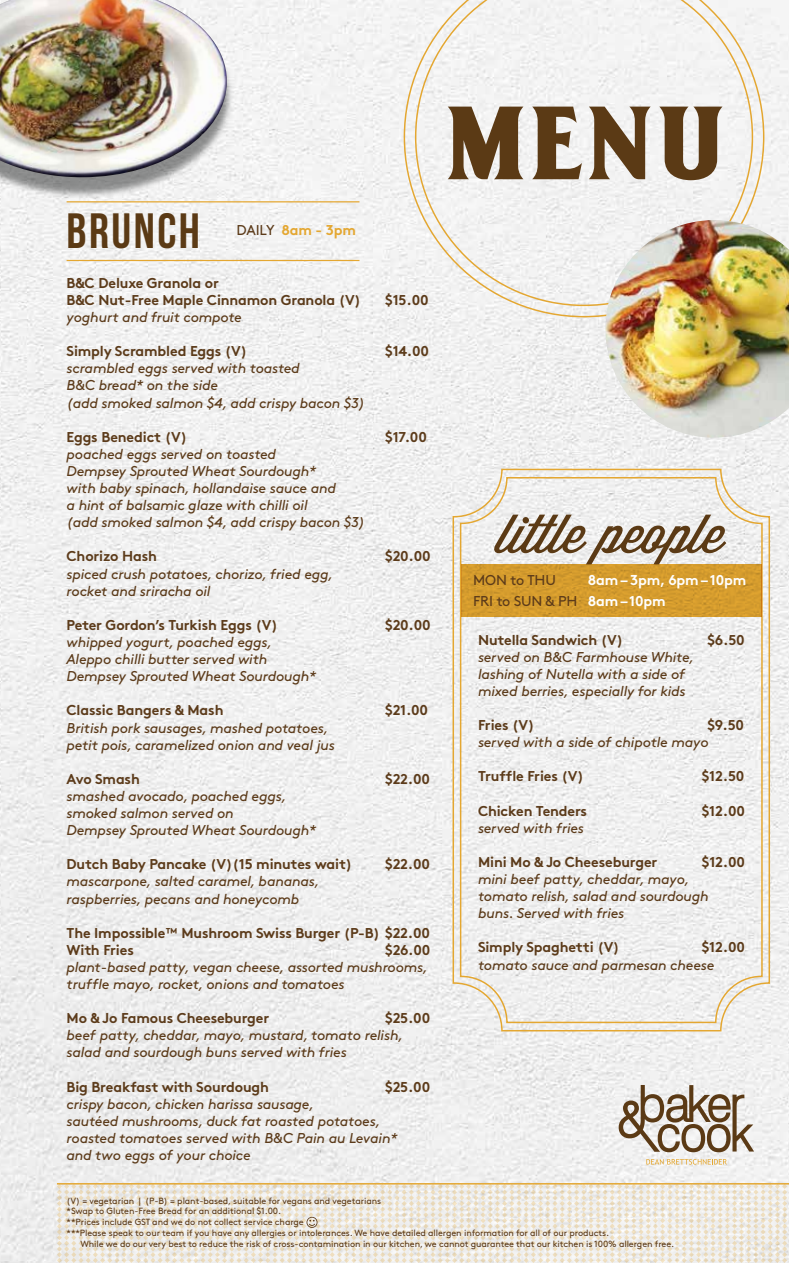
<style>
.page{position:relative;width:789px;height:1263px;background:#fff}
.page>*{position:absolute;margin:0;border:0;box-sizing:border-box;transform-origin:0 0}
.t1{font:111.75px "Carters Display";color:#5b3a15}
.t2{font:52.95px "Wisdom Script";letter-spacing:-.005em;color:#5b3a15}
.t3{font:700 49.5px "Bebas Neue";letter-spacing:.05em;color:#5b3a15}
.t4{font:italic 14.25px/17.1px "Brown";letter-spacing:-.01em;color:#5c3b1a}
.t5{font:700 14.25px/17.1px "Brown";letter-spacing:-.01em;color:#5c3b1a}
.t6{font:700 14.25px/21px "Brown";letter-spacing:-.01em;color:#fff}
.t7{font:700 14.25px "Brown";letter-spacing:-.01em;color:#e4a731}
.t8{font:14.25px "Brown";letter-spacing:-.01em;color:#5c3b1a}
.t9{font:9px "Brown";letter-spacing:-.01em;color:#5c3b1a}
.s1{font-weight:400;color:#5c3b1a}
</style>
<div class="page">
<img style="left:0;top:0;width:789px;height:1263px">
<hr style="left:67px;top:201px;width:292px;height:1px;background:#e4a731">
<hr style="left:67px;top:260px;width:292px;height:1px;background:#e4a731">
<svg style="left:618px;top:1085px;width:136px;height:67px"></svg>
<svg style="left:646px;top:1159px;width:81px;height:5px"></svg>
<svg style="left:404px;top:0;width:360px;height:317px"></svg>
<svg style="left:415px;top:0;width:338px;height:306px"></svg>
<svg style="left:452px;top:468px;width:319px;height:564px"></svg>
<svg style="left:459px;top:476px;width:304px;height:548px"></svg>
<svg style="left:461px;top:564px;width:301px;height:53px;background:#d49a2d"></svg>
<img style="left:605px;top:220px;width:184px;height:218px">
<img style="left:0;top:0;width:236px;height:202px">
<img style="left:0;top:0;width:227px;height:178px">
<svg style="left:57px;top:1184px;width:730px;height:79px"></svg>
<hr style="left:57px;top:1183px;width:732px;height:1px;background:#e4a731">
<h3 class="t3" style="left:67px;top:204px;width:135px">BRUNCH</h3>
<p class="t7" style="left:237px;top:218px;width:121px"><span class="s1">DAILY</span> 8am - 3pm</p>
<p class="t5" style="left:67px;top:273px;width:296px">B&amp;C Deluxe Granola or<br>B&amp;C Nut-Free Maple Cinnamon Granola (V)</p>
<p class="t5" style="left:385px;top:290px;width:45px">$15.00</p>
<p class="t4" style="left:67px;top:307px;width:177px">yoghurt and fruit compote</p>
<p class="t5" style="left:67px;top:341px;width:182px">Simply Scrambled Eggs (V)</p>
<p class="t5" style="left:385px;top:341px;width:45px">$14.00</p>
<p class="t4" style="left:67px;top:359px;width:300px">scrambled eggs served with toasted<br>B&amp;C bread* on the side<br>(add smoked salmon $4, add crispy bacon $3)</p>
<p class="t5" style="left:67px;top:427px;width:122px">Eggs Benedict (V)</p>
<p class="t5" style="left:385px;top:427px;width:43px">$17.00</p>
<p class="t4" style="left:67px;top:444px;width:300px">poached eggs served on toasted<br>Dempsey Sprouted Wheat Sourdough*<br>with baby spinach, hollandaise sauce and<br>a hint of balsamic glaze with chilli oil<br>(add smoked salmon $4, add crispy bacon $3)</p>
<p class="t5" style="left:67px;top:546px;width:92px">Chorizo Hash</p>
<p class="t5" style="left:385px;top:546px;width:47px">$20.00</p>
<p class="t4" style="left:67px;top:564px;width:268px">spiced crush potatoes, chorizo, fried egg, rocket and sriracha oil</p>
<p class="t5" style="left:67px;top:615px;width:213px">Peter Gordon’s Turkish Eggs (V)</p>
<p class="t5" style="left:385px;top:615px;width:47px">$20.00</p>
<p class="t4" style="left:67px;top:632px;width:251px">whipped yogurt, poached eggs,<br>Aleppo chilli butter served with<br>Dempsey Sprouted Wheat Sourdough*</p>
<p class="t5" style="left:67px;top:700px;width:158px">Classic Bangers &amp; Mash</p>
<p class="t5" style="left:385px;top:700px;width:44px">$21.00</p>
<p class="t4" style="left:67px;top:718px;width:270px">British pork sausages, mashed potatoes, petit pois, caramelized onion and veal jus</p>
<p class="t5" style="left:67px;top:769px;width:75px">Avo Smash</p>
<p class="t5" style="left:385px;top:769px;width:46px">$22.00</p>
<p class="t4" style="left:67px;top:786px;width:251px">smashed avocado, poached eggs, smoked salmon served on<br>Dempsey Sprouted Wheat Sourdough*</p>
<p class="t5" style="left:67px;top:854px;width:287px">Dutch Baby Pancake (V)(15 minutes wait)</p>
<p class="t5" style="left:385px;top:854px;width:46px">$22.00</p>
<p class="t4" style="left:67px;top:872px;width:254px">mascarpone, salted caramel, bananas, raspberries, pecans and honeycomb</p>
<p class="t5" style="left:67px;top:923px;width:365px">The Impossible™ Mushroom Swiss Burger (P-B) $22.00<br>With Fries</p>
<p class="t5" style="left:385px;top:940px;width:47px">$26.00</p>
<p class="t4" style="left:67px;top:957px;width:363px">plant-based patty, vegan cheese, assorted mushrooms, truffle mayo, rocket, onions and tomatoes</p>
<p class="t5" style="left:67px;top:1008px;width:204px">Mo &amp; Jo Famous Cheeseburger</p>
<p class="t5" style="left:385px;top:1008px;width:47px">$25.00</p>
<p class="t4" style="left:67px;top:1026px;width:338px">beef patty, cheddar, mayo, mustard, tomato relish, salad and sourdough buns served with fries</p>
<p class="t5" style="left:67px;top:1076px;width:204px">Big Breakfast with Sourdough</p>
<p class="t5" style="left:385px;top:1076px;width:47px">$25.00</p>
<p class="t4" style="left:67px;top:1094px;width:332px">crispy bacon, chicken harissa sausage,<br>sautéed mushrooms, duck fat roasted potatoes, roasted tomatoes served with B&amp;C Pain au Levain* and two eggs of your choice</p>
<h1 class="t1" style="left:444px;top:83px;width:283px">MENU</h1>
<h2 class="t2" style="left:497px;top:493px;width:228px">little people</h2>
<p class="t8" style="left:473px;top:570px;width:84px">MON to THU</p>
<p class="t6" style="left:473px;top:568px;width:275px;text-indent:115px">8am – 3pm, 6pm – 10pm<br><span class="s1">FRI to SUN &amp; PH</span> 8am – 10pm</p>
<p class="t5" style="left:478px;top:630px;width:147px">Nutella Sandwich (V)</p>
<p class="t5" style="left:707px;top:630px;width:39px">$6.50</p>
<p class="t4" style="left:478px;top:647px;width:218px">served on B&amp;C Farmhouse White, lashing of Nutella with a side of mixed berries, especially for kids</p>
<p class="t5" style="left:478px;top:715px;width:58px">Fries (V)</p>
<p class="t5" style="left:707px;top:715px;width:38px">$9.50</p>
<p class="t4" style="left:478px;top:732px;width:232px">served with a side of chipotle mayo</p>
<p class="t5" style="left:478px;top:766px;width:107px">Truffle Fries (V)</p>
<p class="t5" style="left:702px;top:766px;width:44px">$12.50</p>
<p class="t5" style="left:478px;top:801px;width:111px">Chicken Tenders</p>
<p class="t5" style="left:702px;top:801px;width:45px">$12.00</p>
<p class="t4" style="left:478px;top:818px;width:108px">served with fries</p>
<p class="t5" style="left:478px;top:852px;width:181px">Mini Mo &amp; Jo Cheeseburger</p>
<p class="t5" style="left:702px;top:852px;width:45px">$12.00</p>
<p class="t4" style="left:478px;top:869px;width:232px">mini beef patty, cheddar, mayo, tomato relish, salad and sourdough buns. Served with fries</p>
<p class="t5" style="left:478px;top:937px;width:143px">Simply Spaghetti (V)</p>
<p class="t5" style="left:702px;top:937px;width:45px">$12.00</p>
<p class="t4" style="left:478px;top:955px;width:238px">tomato sauce and parmesan cheese</p>
<p class="t9" style="left:67px;top:1193px;width:316px">(V) = vegetarian | (P-B) = plant-based, suitable for vegans and vegetarians</p>
<p class="t9" style="left:67px;top:1204px;width:216px">*Swap to Gluten-Free Bread for an additional $1.00.</p>
<p class="t9" style="left:67px;top:1215px;width:239px">**Prices include GST and we do not collect service charge</p>
<p class="t9" style="left:67px;top:1226px;width:544px">***Please speak to our team if you have any allergies or intolerances. We have detailed allergen information for all of our products.</p>
<p class="t9" style="left:80px;top:1237px;width:595px">While we do our very best to reduce the risk of cross-contamination in our kitchen, we cannot guarantee that our kitchen is 100% allergen free.</p>
</div>
